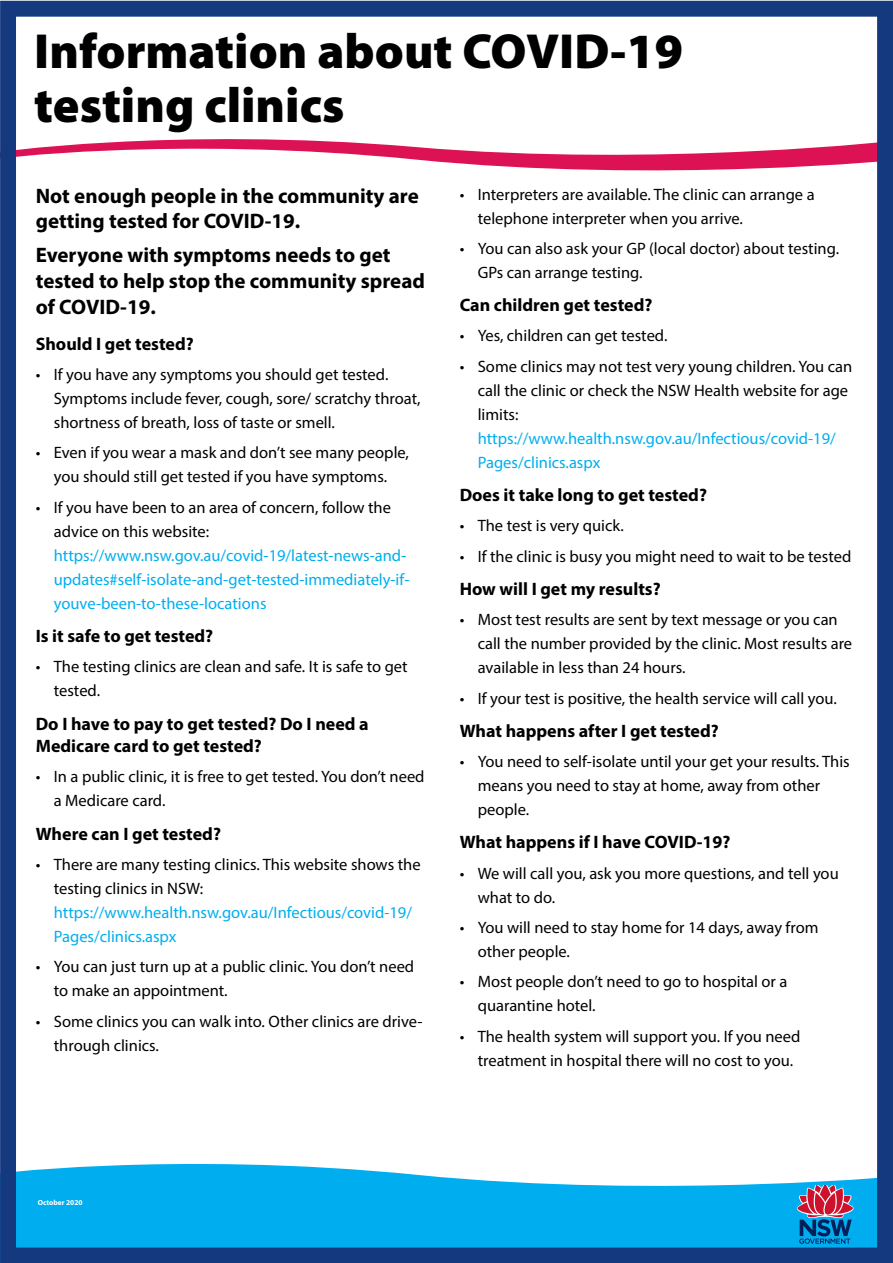
<style>
.page{position:relative;width:893px;height:1263px;background:#fff}
.page>*{position:absolute;margin:0;border:0;box-sizing:border-box;transform-origin:0 0}
.H1-Eng{font:900 49.5px/54px "Myriad Pro";color:#000}
.H2-Eng{font:700 21px/26px "Myriad Pro";color:#000}
.H3-Eng{font:700 18px/22.5px "Myriad Pro";color:#000}
.t1{font:16.5px/24px "Myriad Pro";color:#000}
.t2{font:16.5px/24px "Myriad Pro";color:#00aeef}
.t3{font:700 7.35px "Myriad Pro";color:#fff}
.s1{color:#000}
.s2{color:#00aeef}
</style>
<div class="page">
<svg style="left:17px;top:1163px;width:859px;height:30px;fill:#00aeef"></svg>
<div style="left:0;top:1193px;width:893px;height:70px;background:#00aeef"></div>
<svg style="left:797px;top:1185px;width:56px;height:59px"></svg>
<svg style="left:17px;top:139px;width:859px;height:32px"></svg>
<div style="left:0;top:1px;width:893px;height:1262px;border:16px solid #15397f"></div>
<p class="H1-Eng" style="left:34px;top:23px;width:650px">Information about COVID-19 testing clinics</p>
<p class="H2-Eng" style="left:36px;top:182px;width:385px;line-height:25.5px">Not enough people in the community are getting tested for COVID-19.</p>
<p class="H2-Eng" style="left:36px;top:242px;width:391px">Everyone with symptoms needs to get tested to help stop the community spread of COVID-19.</p>
<p class="H3-Eng" style="left:36px;top:332px;width:160px">Should I get tested?</p>
<p class="t1" style="left:54px;top:362px;width:368px;text-indent:-18px">• If you have any symptoms you should get tested.<br>Symptoms include fever, cough, sore/ scratchy throat, shortness of breath, loss of taste or smell.</p>
<p class="t1" style="left:36px;top:441px;width:375px;text-align:center">• Even if you wear a mask and don’t see many people, you should still get tested if you have symptoms.</p>
<p class="t2" style="left:54px;top:495px;width:357px;text-indent:-18px"><span class="s1">• If you have been to an area of concern, follow the advice on this website: </span>https://www.nsw.gov.au/covid-19/latest-news-and&shy;updates#self-isolate-and-get-tested-immediately-if&shy;youve-been-to-these-locations</p>
<p class="H3-Eng" style="left:36px;top:624px;width:179px">Is it safe to get tested?</p>
<p class="t1" style="left:54px;top:655px;width:355px;text-indent:-18px">• The testing clinics are clean and safe. It is safe to get tested.</p>
<p class="H3-Eng" style="left:36px;top:712px;width:334px">Do I have to pay to get tested? Do I need a<br>Medicare card to get tested?</p>
<p class="t1" style="left:54px;top:765px;width:372px;text-indent:-18px">• In a public clinic, it is free to get tested. You don’t need a Medicare card.</p>
<p class="H3-Eng" style="left:36px;top:822px;width:187px">Where can I get tested?</p>
<p class="t2" style="left:54px;top:852px;width:368px;text-indent:-18px"><span class="s1">• There are many testing clinics. This website shows the testing clinics in NSW: </span>https://www.health.nsw.gov.au/Infectious/covid-19/ Pages/clinics.aspx</p>
<p class="t1" style="left:54px;top:954px;width:362px;text-indent:-18px">• You can just turn up at a public clinic. You don’t need to make an appointment.</p>
<p class="t1" style="left:54px;top:1009px;width:370px;text-indent:-18px">• Some clinics you can walk into. Other clinics are drive&shy;through clinics.</p>
<p class="t1" style="left:478px;top:182px;width:338px;text-indent:-18px">• Interpreters are available. The clinic can arrange a telephone interpreter when you arrive.</p>
<p class="t1" style="left:478px;top:236px;width:363px;text-indent:-18px">• You can also ask your GP (local doctor) about testing.<br>GPs can arrange testing.</p>
<p class="H3-Eng" style="left:460px;top:293px;width:194px">Can children get tested?</p>
<p class="t1" style="left:460px;top:324px;width:209px">• Yes, children can get tested.</p>
<p class="t1" style="left:478px;top:354px;width:376px;text-indent:-18px">• Some clinics may not test very young children. You can call the clinic or check the NSW Health website for age limits: <span class="s2">https://www.health.nsw.gov.au/Infectious/covid-19/ Pages/clinics.aspx</span></p>
<p class="H3-Eng" style="left:460px;top:483px;width:249px">Does it take long to get tested?</p>
<p class="t1" style="left:460px;top:513px;width:166px">• The test is very quick.</p>
<p class="t1" style="left:460px;top:544px;width:393px">• If the clinic is busy you might need to wait to be tested</p>
<p class="H3-Eng" style="left:460px;top:577px;width:203px">How will I get my results?</p>
<p class="t1" style="left:478px;top:607px;width:376px;text-indent:-18px">• Most test results are sent by text message or you can call the number provided by the clinic. Most results are available in less than 24 hours.</p>
<p class="t1" style="left:460px;top:686px;width:379px">• If your test is positive, the health service will call you.</p>
<p class="H3-Eng" style="left:460px;top:719px;width:261px">What happens after I get tested?</p>
<p class="t1" style="left:478px;top:749px;width:374px;text-indent:-18px">• You need to self-isolate until your get your results. This means you need to stay at home, away from other people.</p>
<p class="H3-Eng" style="left:460px;top:830px;width:272px">What happens if I have COVID-19?</p>
<p class="t1" style="left:478px;top:861px;width:362px;text-indent:-18px">• We will call you, ask you more questions, and tell you what to do.</p>
<p class="t1" style="left:478px;top:915px;width:342px;text-indent:-18px">• You will need to stay home for 14 days, away from other people.</p>
<p class="t1" style="left:478px;top:970px;width:311px;text-indent:-18px">• Most people don’t need to go to hospital or a quarantine hotel.</p>
<p class="t1" style="left:478px;top:1024px;width:324px;text-indent:-18px">• The health system will support you. If you need treatment in hospital there will no cost to you.</p>
<p class="t3" style="left:38px;top:1198px;width:46px">October 2020</p>
</div>
